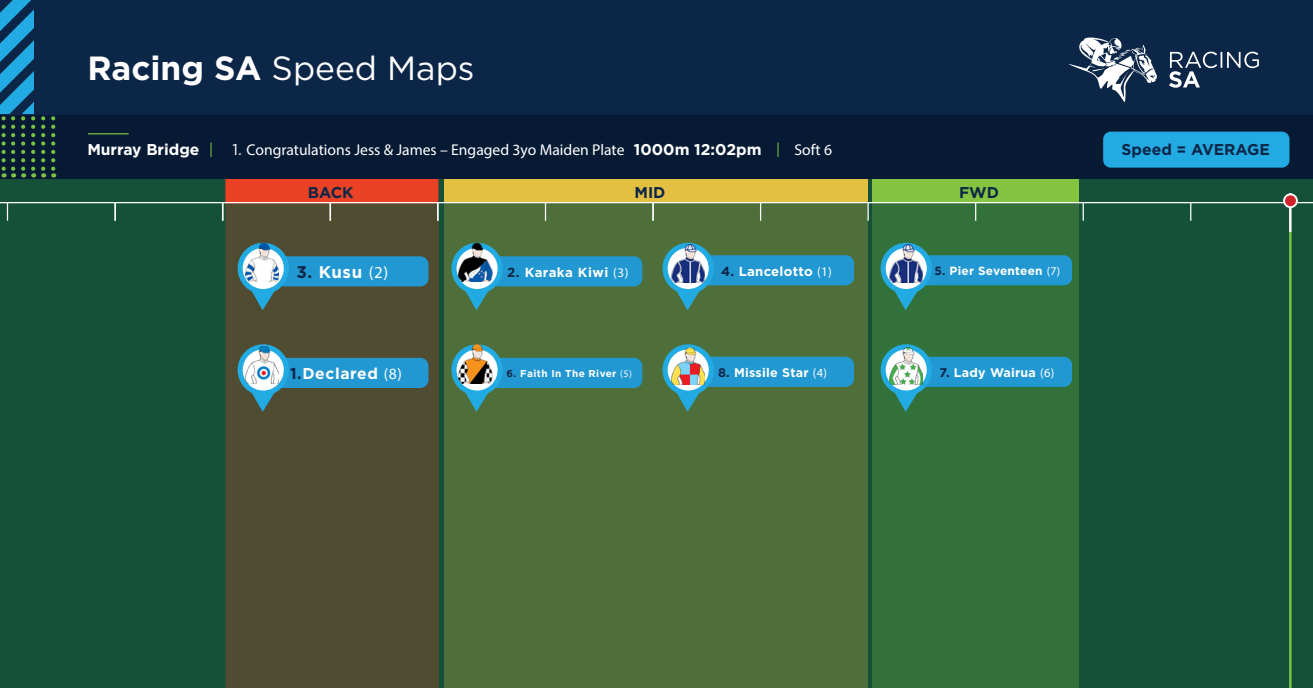
<style>
.page{position:relative;width:1313px;height:688px;background:#fff}
.page>*{position:absolute;margin:0;border:0;box-sizing:border-box;transform-origin:0 0}
.t1{font:33.5px "Gotham HTF";color:#fff}
.t2{font:700 16.88px "Gotham HTF";color:#fff}
.t3{font:15.62px "Myriad Pro";color:#fff}
.t4{font:700 15.62px "Gotham HTF";color:#0c2647}
.t5{font:700 15.62px "Gotham HTF";letter-spacing:.04em;color:#fff}
.t6{font:700 13.12px "Gotham HTF";letter-spacing:.02em;color:#fff}
.t7{font:700 13.12px "Gotham HTF";letter-spacing:.04em;color:#fff}
.t8{font:700 12.5px "Gotham HTF";letter-spacing:.02em;color:#fff}
.t9{font:700 11.88px "Gotham HTF";letter-spacing:.02em;color:#fff}
.t10{font:700 10px "Gotham HTF";letter-spacing:.04em;color:#fff}
.s1{font-weight:700}
.s2{font-family:"Gotham HTF";font-weight:700}
.s3{font-family:"Gotham HTF";color:#79c142}
.s4{font-family:"Gotham HTF"}
.s5{color:#0c2647}
.s6{font-family:"Myriad Pro";font-weight:400}
</style>
<div class="page">
<div style="left:0;top:149px;width:1312px;height:539px;background:#155138"></div>
<div style="left:226px;top:203px;width:213px;height:485px;background:#504c32"></div>
<div style="left:226px;top:178px;width:212px;height:25px;background:#eb4225;border:1px solid #eb3e26"></div>
<div style="left:444px;top:178px;width:423px;height:25px;background:#e3c042"></div>
<div style="left:872px;top:178px;width:207px;height:25px;background:#84c440"></div>
<div style="left:444px;top:203px;width:423px;height:485px;background:#4e6f3a"></div>
<div style="left:872px;top:200px;width:207px;height:488px;background:#33713a"></div>
<div style="left:0;top:0;width:1312px;height:178px;background:#0c2647"></div>
<hr style="left:0;top:202px;width:1312px;height:1px;background:#fff">
<div style="left:0;top:115px;width:1312px;height:63px;background:#071a34"></div>
<svg style="left:545px;top:203px;width:1px;height:18px"></svg>
<hr style="left:88px;top:133px;width:41px;height:1px;background:#79c142">
<svg style="left:1169px;top:52px;width:89px;height:36px"></svg>
<svg style="left:1068px;top:37px;width:88px;height:65px"></svg>
<svg style="left:652px;top:203px;width:1px;height:18px"></svg>
<svg style="left:760px;top:203px;width:1px;height:18px"></svg>
<svg style="left:867px;top:203px;width:1px;height:18px"></svg>
<svg style="left:975px;top:203px;width:1px;height:18px"></svg>
<svg style="left:1082px;top:203px;width:1px;height:18px"></svg>
<svg style="left:1190px;top:203px;width:1px;height:18px"></svg>
<svg style="left:41px;top:116px;width:4px;height:61px"></svg>
<svg style="left:51px;top:116px;width:4px;height:61px"></svg>
<svg style="left:0;top:0;width:35px;height:177px"></svg>
<hr style="left:1289px;top:231px;width:2px;height:457px;background:#79c142">
<hr style="left:1289px;top:193px;width:2px;height:39px;background:#fff">
<div style="left:1284px;top:194px;width:12px;height:13px;background:#d1232a;border-radius:50%"></div>
<div style="left:1283px;top:193px;width:14px;height:15px;border:2px solid #fff;border-radius:50%"></div>
<svg style="left:7px;top:203px;width:1px;height:18px"></svg>
<svg style="left:114px;top:203px;width:2px;height:18px"></svg>
<svg style="left:222px;top:203px;width:1px;height:18px"></svg>
<svg style="left:329px;top:203px;width:2px;height:18px"></svg>
<svg style="left:437px;top:203px;width:1px;height:18px"></svg>
<svg style="left:662px;top:344px;width:192px;height:68px"></svg>
<img style="left:671px;top:346px;width:33px;height:38px">
<svg style="left:662px;top:243px;width:192px;height:67px"></svg>
<img style="left:671px;top:245px;width:33px;height:38px">
<svg style="left:880px;top:344px;width:192px;height:68px"></svg>
<img style="left:889px;top:346px;width:33px;height:38px">
<svg style="left:880px;top:243px;width:192px;height:67px"></svg>
<img style="left:889px;top:245px;width:33px;height:38px">
<svg style="left:451px;top:247px;width:191px;height:63px"></svg>
<img style="left:459px;top:243px;width:33px;height:38px">
<svg style="left:451px;top:344px;width:191px;height:68px"></svg>
<img style="left:459px;top:345px;width:33px;height:38px">
<svg style="left:237px;top:344px;width:191px;height:68px;background:#40717b"></svg>
<img style="left:245px;top:345px;width:33px;height:38px">
<svg style="left:237px;top:243px;width:191px;height:67px;background:#41727c"></svg>
<img style="left:245px;top:243px;width:33px;height:38px">
<div style="left:1103px;top:132px;width:186px;height:36px;background:#22abe2;border-radius:8px"></div>
<p class="t1" style="left:87px;top:49px;width:389px"><span class="s1">Racing SA</span> Speed Maps</p>
<p class="t3" style="left:87px;top:140px;width:746px"><span class="s2">Murray Bridge</span> <span class="s3">|</span> <span class="s4">1.</span> Congratulations Jess &amp; James – Engaged 3yo Maiden Plate <span class="s2">1000m 12:02pm</span> <span class="s3">|</span> Soft 6</p>
<p class="t4" style="left:308px;top:184px;width:47px">BACK</p>
<p class="t4" style="left:634px;top:184px;width:33px">MID</p>
<p class="t4" style="left:959px;top:184px;width:41px">FWD</p>
<p class="t2" style="left:296px;top:262px;width:93px"><span class="s5">3.</span> Kusu <span class="s6">(2)</span></p>
<p class="t6" style="left:721px;top:263px;width:112px"><span class="s5">4.</span> Lancelotto <span class="s6">(1)</span></p>
<p class="t7" style="left:507px;top:265px;width:123px"><span class="s5">2.</span> Karaka Kiwi <span class="s6">(3)</span></p>
<p class="t9" style="left:934px;top:264px;width:127px"><span class="s5">5.</span> Pier Seventeen <span class="s6">(7)</span></p>
<p class="t5" style="left:290px;top:364px;width:113px"><span class="s5">1.</span>Declared <span class="s6">(8)</span></p>
<p class="t10" style="left:506px;top:368px;width:127px"><span class="s5">6.</span> Faith In The River <span class="s6">(5)</span></p>
<p class="t8" style="left:718px;top:365px;width:110px"><span class="s5">8.</span> Missile Star <span class="s6">(4)</span></p>
<p class="t8" style="left:939px;top:365px;width:116px"><span class="s5">7.</span> Lady Wairua <span class="s6">(6)</span></p>
<p class="t4" style="left:1121px;top:141px;width:150px">Speed = AVERAGE</p>
</div>
